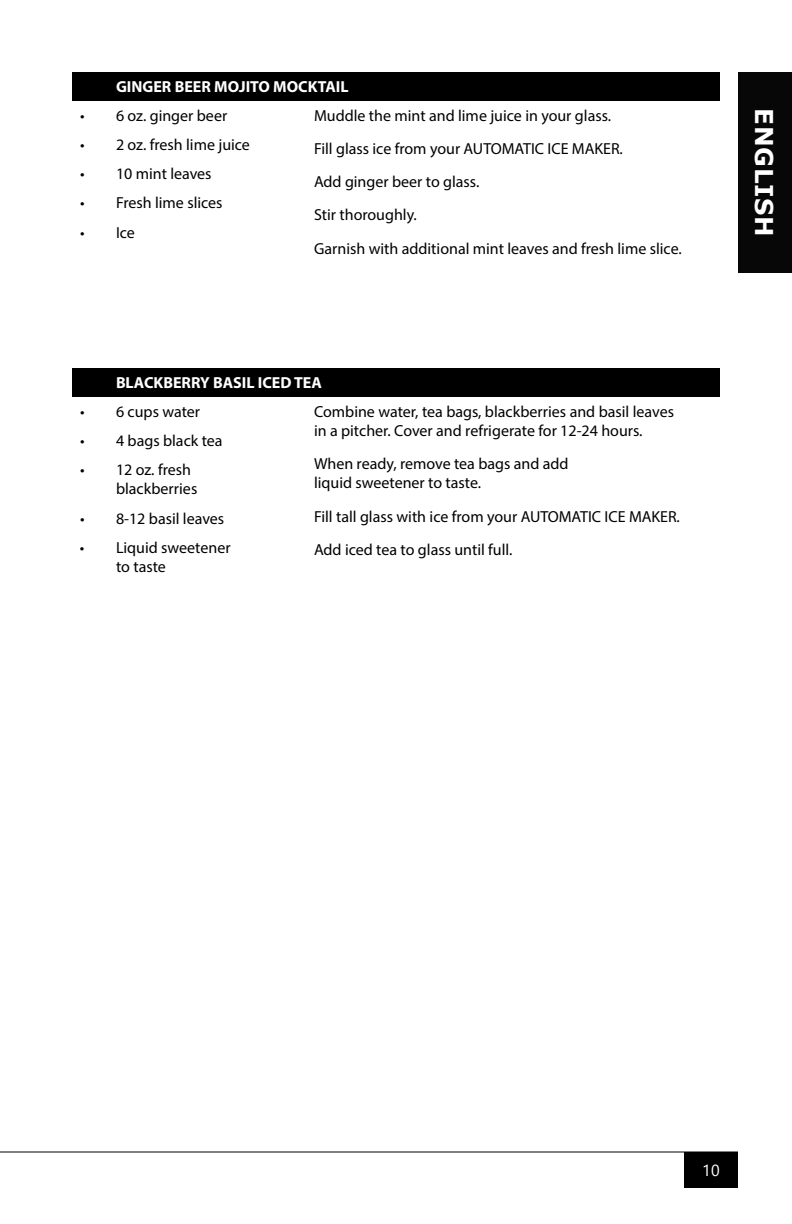
<style>
.page{position:relative;width:792px;height:1224px;background:#fff}
.page>*{position:absolute;margin:0;border:0;box-sizing:border-box;transform-origin:0 0}
.t1{font:700 24.4px "Verdana";letter-spacing:.03em;color:#fff}
.t2{font:16px/33.2px "Myriad Pro";color:#000}
.t3{font:700 16px "Myriad Pro";color:#fff}
.t4{font:16px "Segoe UI";color:#fff}
</style>
<div class="page">
<div style="left:738px;top:72px;width:54px;height:201px;background:#070707"></div>
<hr style="left:0;top:1152px;width:738px;height:1px;background:#000">
<div style="left:684px;top:1152px;width:54px;height:36px;background:#000"></div>
<div style="left:72px;top:72px;width:648px;height:29px;background:#000"></div>
<div style="left:72px;top:368px;width:648px;height:29px;background:#000"></div>
<p class="t3" style="left:116px;top:76px;width:234px">GINGER BEER MOJITO MOCKTAIL</p>
<p class="t2" style="left:80px;top:99px;width:149px">• 6 oz. ginger beer</p>
<p class="t2" style="left:80px;top:128px;width:171px">• 2 oz. fresh lime juice</p>
<p class="t2" style="left:80px;top:157px;width:133px">• 10 mint leaves</p>
<p class="t2" style="left:80px;top:186px;width:144px">• Fresh lime slices</p>
<p class="t2" style="left:80px;top:215px;width:56px">• Ice</p>
<p class="t2" style="left:314px;top:99px;width:369px">Muddle the mint and lime juice in your glass.<br>Fill glass ice from your AUTOMATIC ICE MAKER.<br>Add ginger beer to glass.<br>Stir thoroughly.<br>Garnish with additional mint leaves and fresh lime slice.</p>
<p class="t3" style="left:116px;top:372px;width:208px">BLACKBERRY BASIL ICED TEA</p>
<p class="t2" style="left:80px;top:395px;width:122px">• 6 cups water</p>
<p class="t2" style="left:80px;top:424px;width:144px">• 4 bags black tea</p>
<p class="t2" style="left:116px;top:460px;width:83px;line-height:19.2px;text-indent:-36px">• 12 oz. fresh blackberries</p>
<p class="t2" style="left:80px;top:501px;width:146px">• 8-12 basil leaves</p>
<p class="t2" style="left:116px;top:538px;width:116px;line-height:19.2px;text-indent:-36px">• Liquid sweetener to taste</p>
<p class="t2" style="left:314px;top:402px;width:362px;line-height:19.2px">Combine water, tea bags, blackberries and basil leaves in a pitcher. Cover and refrigerate for 12-24 hours.</p>
<p class="t2" style="left:314px;top:454px;width:256px;line-height:19.2px">When ready, remove tea bags and add liquid sweetener to taste.</p>
<p class="t2" style="left:314px;top:499px;width:367px">Fill tall glass with ice from your AUTOMATIC ICE MAKER.<br>Add iced tea to glass until full.</p>
<h1 class="t1" style="left:781px;top:108px;width:130px;rotate:90deg">ENGLISH</h1>
<p class="t4" style="left:702px;top:1155px;width:19px">10</p>
</div>
